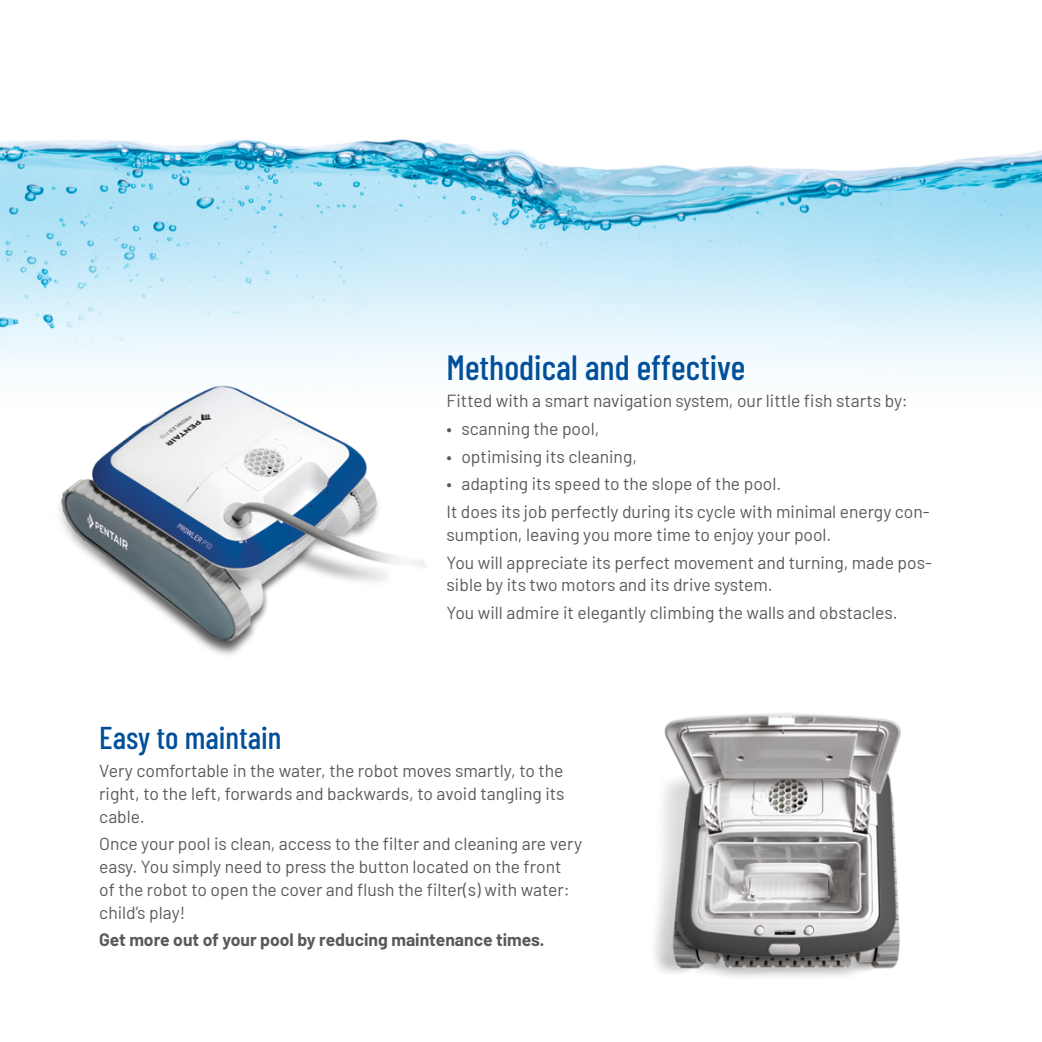
<style>
.page{position:relative;width:1042px;height:1042px;background:#fff}
.page>*{position:absolute;margin:0;border:0;box-sizing:border-box;transform-origin:0 0}
.t1{font:500 35px "Barlow Condensed";color:#004f9a}
.t2{font:500 31.5px "Barlow Condensed";color:#004f9a}
.t3{font:17.5px/22.8px "Barlow";color:#58595b}
.t4{font:700 17.5px "Barlow";color:#58595b}
</style>
<div class="page">
<img style="left:59px;top:433px;width:367px;height:222px">
<img style="left:654px;top:712px;width:247px;height:265px">
<img style="left:0;top:139px;width:1042px;height:294px">
<h1 class="t1" style="left:446px;top:342px;width:300px">Methodical and effective</h1>
<p class="t3" style="left:446px;top:388px;width:463px">Fitted with a smart navigation system, our little fish starts by:</p>
<p class="t3" style="left:446px;top:416px;width:154px">• scanning the pool,</p>
<p class="t3" style="left:446px;top:444px;width:192px">• optimising its cleaning,</p>
<p class="t3" style="left:446px;top:469px;width:485px;line-height:27.7px">• adapting its speed to the slope of the pool.<br>It does its job perfectly during its cycle with minimal energy con-</p>
<p class="t3" style="left:446px;top:519px;width:487px;line-height:27.7px">sumption, leaving you more time to enjoy your pool.<br>You will appreciate its perfect movement and turning, made pos-</p>
<p class="t3" style="left:446px;top:570px;width:453px;line-height:27.7px">sible by its two motors and its drive system.<br>You will admire it elegantly climbing the walls and obstacles.</p>
<h2 class="t2" style="left:99px;top:715px;width:184px">Easy to maintain</h2>
<p class="t3" style="left:99px;top:758px;width:467px;text-align:justify">Very comfortable in the water, the robot moves smartly, to the right, to the left, forwards and backwards, to avoid tangling its cable.</p>
<p class="t3" style="left:99px;top:831px;width:484px">Once your pool is clean, access to the filter and cleaning are very easy. You simply need to press the button located on the front<br>of the robot to open the cover and flush the filter(s) with water: child’s play!</p>
<p class="t4" style="left:99px;top:927px;width:447px">Get more out of your pool by reducing maintenance times.</p>
</div>
